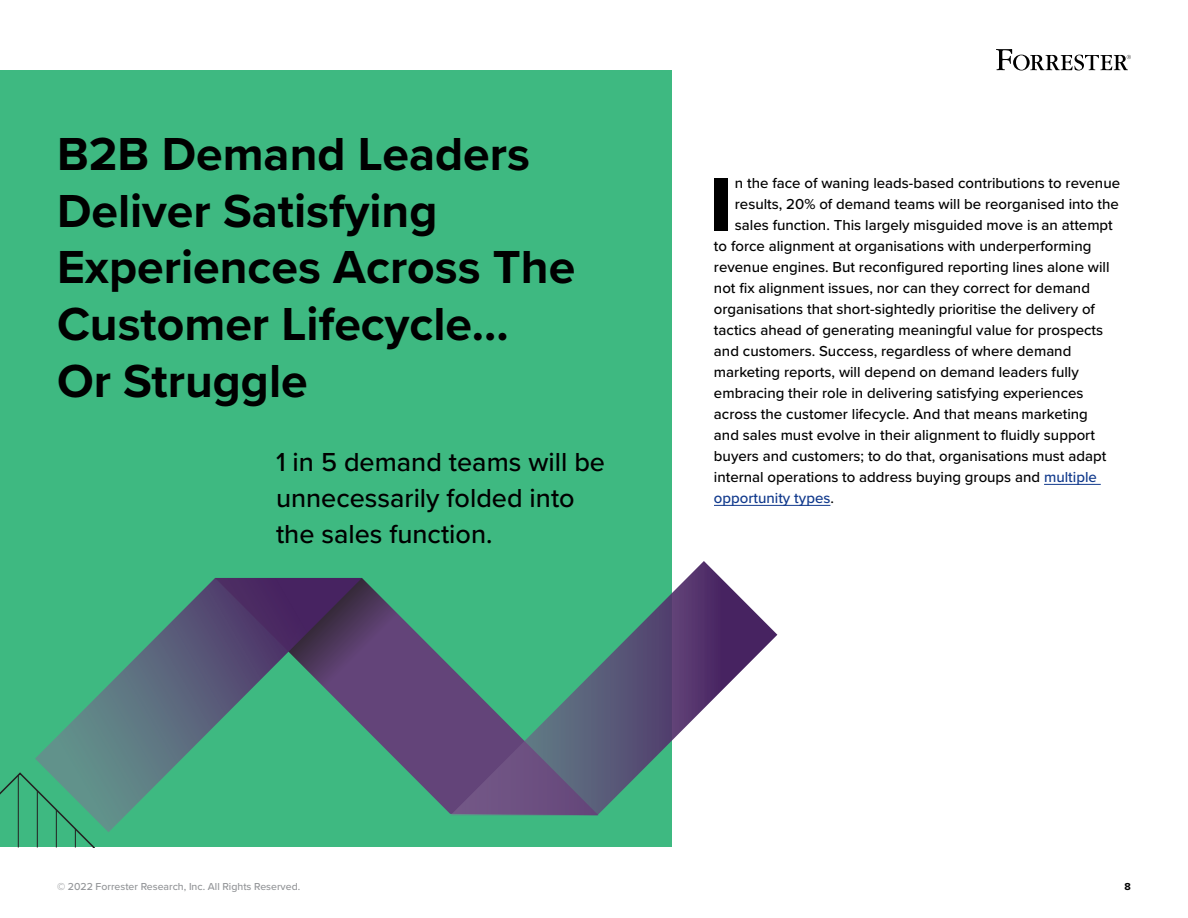
<style>
.page{position:relative;width:1188px;height:918px;background:#fff}
.page>*{position:absolute;margin:0;border:0;box-sizing:border-box;transform-origin:0 0}
.t1{font:900 78px "Proxima Nova Ex Cn";color:#000}
.t2{font:700 48px/57px "Proxima Nova";color:#000}
.t3{font:500 27px/36px "Proxima Nova";color:#000}
.t4{font:500 15px "Proxima Nova";color:#000}
.t5{font:500 15px "Proxima Nova";color:#10398c}
.t6{font:500 10.5px "Proxima Nova";color:#939598}
.t7{font:700 10.5px "Proxima Nova";color:#000}
.s1{color:#10398c}
.s2{color:#000}
</style>
<div class="page">
<svg style="left:996px;top:49px;width:135px;height:21px"></svg>
<div style="left:0;top:70px;width:672px;height:778px;background:#3eb981"></div>
<svg style="left:362px;top:578px;width:88px;height:236px"></svg>
<svg style="left:35px;top:578px;width:327px;height:254px"></svg>
<svg style="left:450px;top:561px;width:327px;height:254px"></svg>
<svg style="left:0;top:771px;width:96px;height:77px"></svg>
<hr style="left:1044px;top:484px;width:57px;height:1px;background:#10398c">
<hr style="left:714px;top:505px;width:116px;height:1px;background:#10398c">
<h2 class="t2" style="left:57px;top:124px;width:520px">B2B Demand Leaders<br>Deliver Satisfying<br>Experiences Across The<br>Customer Lifecycle...<br>Or Struggle</h2>
<h3 class="t3" style="left:276px;top:443px;width:331px">1 in 5 demand teams will be unnecessarily folded into the sales function.</h3>
<h1 class="t1" style="left:711px;top:147px;width:22px">I</h1>
<p class="t4" style="left:735px;top:172px;width:387px">n the face of waning leads-based contributions to revenue</p>
<p class="t4" style="left:735px;top:193px;width:386px">results, 20% of demand teams will be reorganised into the</p>
<p class="t4" style="left:735px;top:214px;width:380px">sales function. This largely misguided move is an attempt</p>
<p class="t4" style="left:714px;top:235px;width:379px">to force alignment at organisations with underperforming</p>
<p class="t4" style="left:714px;top:256px;width:397px">revenue engines. But reconfigured reporting lines alone will</p>
<p class="t4" style="left:714px;top:277px;width:378px">not fix alignment issues, nor can they correct for demand</p>
<p class="t4" style="left:714px;top:298px;width:383px">organisations that short-sightedly prioritise the delivery of</p>
<p class="t4" style="left:714px;top:319px;width:391px">tactics ahead of generating meaningful value for prospects</p>
<p class="t4" style="left:714px;top:340px;width:359px">and customers. Success, regardless of where demand</p>
<p class="t4" style="left:714px;top:361px;width:366px">marketing reports, will depend on demand leaders fully</p>
<p class="t4" style="left:714px;top:382px;width:371px">embracing their role in delivering satisfying experiences</p>
<p class="t4" style="left:714px;top:403px;width:375px">across the customer lifecycle. And that means marketing</p>
<p class="t4" style="left:714px;top:424px;width:382px">and sales must evolve in their alignment to fluidly support</p>
<p class="t4" style="left:714px;top:445px;width:394px">buyers and customers; to do that, organisations must adapt</p>
<p class="t4" style="left:714px;top:466px;width:384px">internal operations to address buying groups and <span class="s1">multiple</span></p>
<p class="t5" style="left:714px;top:487px;width:121px">opportunity types<span class="s2">.</span></p>
<p class="t6" style="left:57px;top:878px;width:245px">© 2022 Forrester Research, Inc. All Rights Reserved.</p>
<p class="t7" style="left:1125px;top:878px;width:8px">8</p>
</div>
